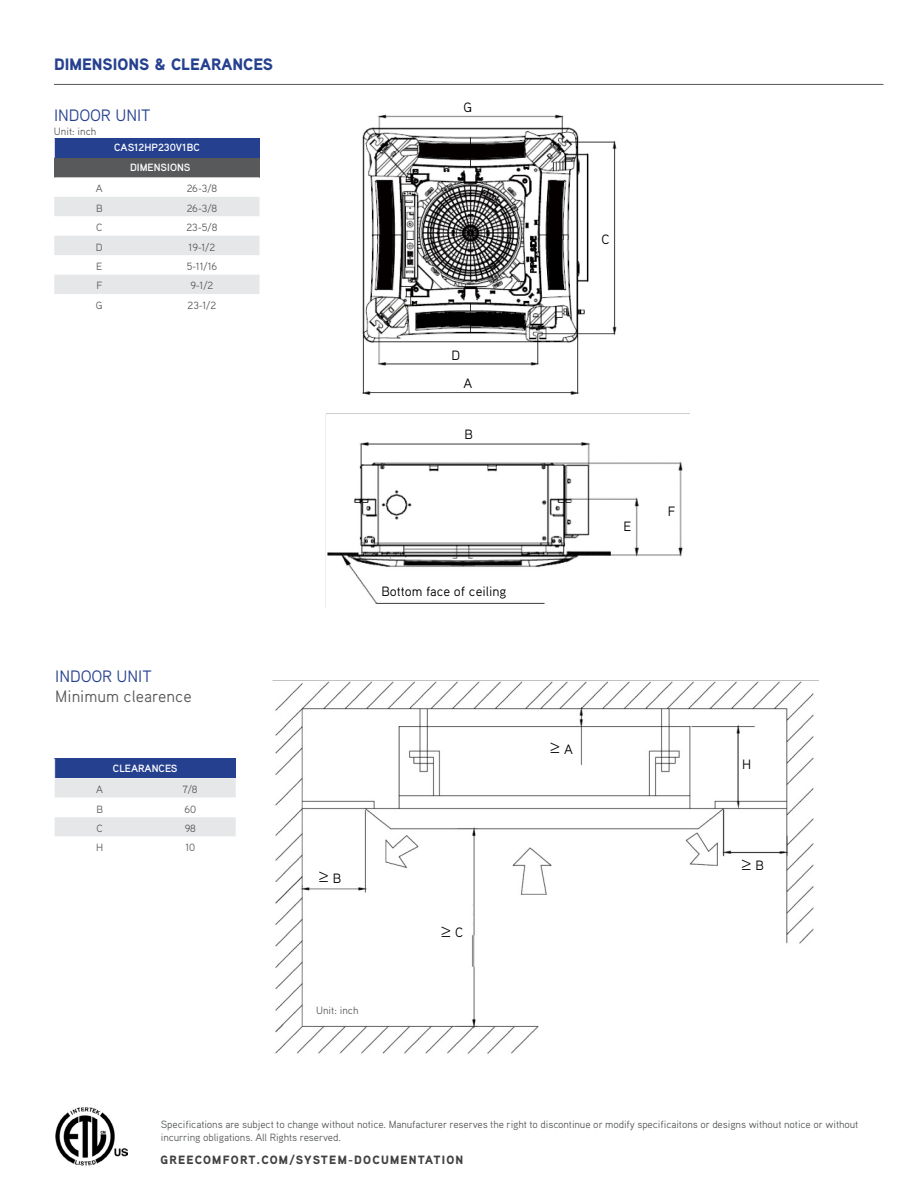
<style>
.page{position:relative;width:918px;height:1188px;background:#fff}
.page>*{position:absolute;margin:0;border:0;box-sizing:border-box;transform-origin:0 0}
.t1{font:18px "Minion Pro";color:#000}
.t2{font:900 16.5px "Aaux Pro";color:#25408f}
.t3{font:16.5px "Aaux Pro";color:#25408f}
.t4{font:16.5px "Aaux Pro";color:#58595b}
.t5{font:13.5px "Aaux Pro";color:#000}
.t6{font:900 12px "Aaux Pro";letter-spacing:.1em;color:#414042}
.t7{font:10.5px/12.6px "Aaux Pro";letter-spacing:-.01em;color:#585a5b}
.t8{font:700 10.5px/19.5px "Aaux Pro";color:#fff}
.t9{font:10.5px "Aaux Pro";color:#58595b}
.s1{font-family:"Aaux Pro";font-size:13.5px}
</style>
<div class="page">
<img style="left:326px;top:413px;width:364px;height:191px">
<img style="left:362px;top:114px;width:255px;height:281px">
<hr style="left:54px;top:84px;width:829px;height:1px;background:#58595b">
<div style="left:54px;top:138px;width:206px;height:20px;background:#25408f"></div>
<div style="left:54px;top:158px;width:206px;height:19px;background:#58595b"></div>
<svg style="left:54px;top:177px;width:206px;height:117px"></svg>
<svg style="left:54px;top:138px;width:1px;height:20px"></svg>
<img style="left:275px;top:681px;width:539px;height:373px">
<svg style="left:54px;top:759px;width:182px;height:77px"></svg>
<img style="left:56px;top:1107px;width:71px;height:59px">
<h2 class="t2" style="left:54px;top:54px;width:221px">DIMENSIONS &amp; CLEARANCES</h2>
<h2 class="t3" style="left:54px;top:105px;width:98px">INDOOR UNIT</h2>
<p class="t8" style="left:130px;top:137px;width:71px;text-indent:-16px">CAS12HP230V1BC<br>DIMENSIONS</p>
<p class="t7" style="left:96px;top:182px;width:8px">A</p>
<p class="t7" style="left:187px;top:182px;width:32px">26-3/8</p>
<p class="t7" style="left:96px;top:201px;width:8px">B</p>
<p class="t7" style="left:187px;top:201px;width:32px">26-3/8</p>
<p class="t7" style="left:96px;top:221px;width:8px">C</p>
<p class="t7" style="left:187px;top:221px;width:32px">23-5/8</p>
<p class="t7" style="left:96px;top:240px;width:8px">D</p>
<p class="t7" style="left:189px;top:240px;width:28px">19-1/2</p>
<p class="t7" style="left:96px;top:260px;width:8px">E</p>
<p class="t7" style="left:187px;top:260px;width:32px">5-11/16</p>
<p class="t7" style="left:96px;top:279px;width:7px">F</p>
<p class="t7" style="left:191px;top:279px;width:24px">9-1/2</p>
<p class="t7" style="left:96px;top:299px;width:8px">G</p>
<p class="t7" style="left:188px;top:299px;width:30px">23-1/2</p>
<p class="t9" style="left:54px;top:125px;width:44px">Unit: inch</p>
<p class="t5" style="left:464px;top:99px;width:10px">G</p>
<p class="t5" style="left:451px;top:346px;width:10px">D</p>
<p class="t5" style="left:463px;top:375px;width:10px">A</p>
<p class="t5" style="left:464px;top:426px;width:10px">B</p>
<h2 class="t3" style="left:55px;top:666px;width:98px">INDOOR UNIT</h2>
<h2 class="t4" style="left:55px;top:686px;width:138px">Minimum clearence</h2>
<p class="t8" style="left:113px;top:758px;width:66px">CLEARANCES</p>
<p class="t7" style="left:96px;top:783px;width:8px">A</p>
<p class="t7" style="left:183px;top:783px;width:16px">7/8</p>
<p class="t7" style="left:96px;top:802px;width:8px">B</p>
<p class="t7" style="left:184px;top:802px;width:13px">60</p>
<p class="t7" style="left:97px;top:822px;width:8px">C</p>
<p class="t7" style="left:185px;top:822px;width:13px">98</p>
<p class="t7" style="left:96px;top:841px;width:9px">H</p>
<p class="t7" style="left:185px;top:841px;width:11px">10</p>
<p class="t5" style="left:381px;top:582px;width:127px">Bottom face of ceiling</p>
<h1 class="t1" style="left:319px;top:864px;width:24px">≥ <span class="s1">B</span></h1>
<p class="t9" style="left:316px;top:1003px;width:44px">Unit: inch</p>
<h1 class="t1" style="left:441px;top:919px;width:24px">≥ <span class="s1">C</span></h1>
<p class="t5" style="left:601px;top:231px;width:10px">C</p>
<p class="t5" style="left:623px;top:518px;width:9px">E</p>
<p class="t5" style="left:668px;top:503px;width:9px">F</p>
<h1 class="t1" style="left:550px;top:736px;width:12px">≥</h1>
<p class="t5" style="left:564px;top:741px;width:10px">A</p>
<p class="t5" style="left:742px;top:756px;width:11px">H</p>
<h1 class="t1" style="left:741px;top:852px;width:24px">≥ <span class="s1">B</span></h1>
<p class="t7" style="left:161px;top:1118px;width:699px">Specifications are subject to change without notice. Manufacturer reserves the right to discontinue or modify specificaitons or designs without notice or without incurring obligations. All Rights reserved.</p>
<p class="t6" style="left:161px;top:1152px;width:304px">GREECOMFORT.COM/SYSTEM-DOCUMENTATION</p>
</div>
